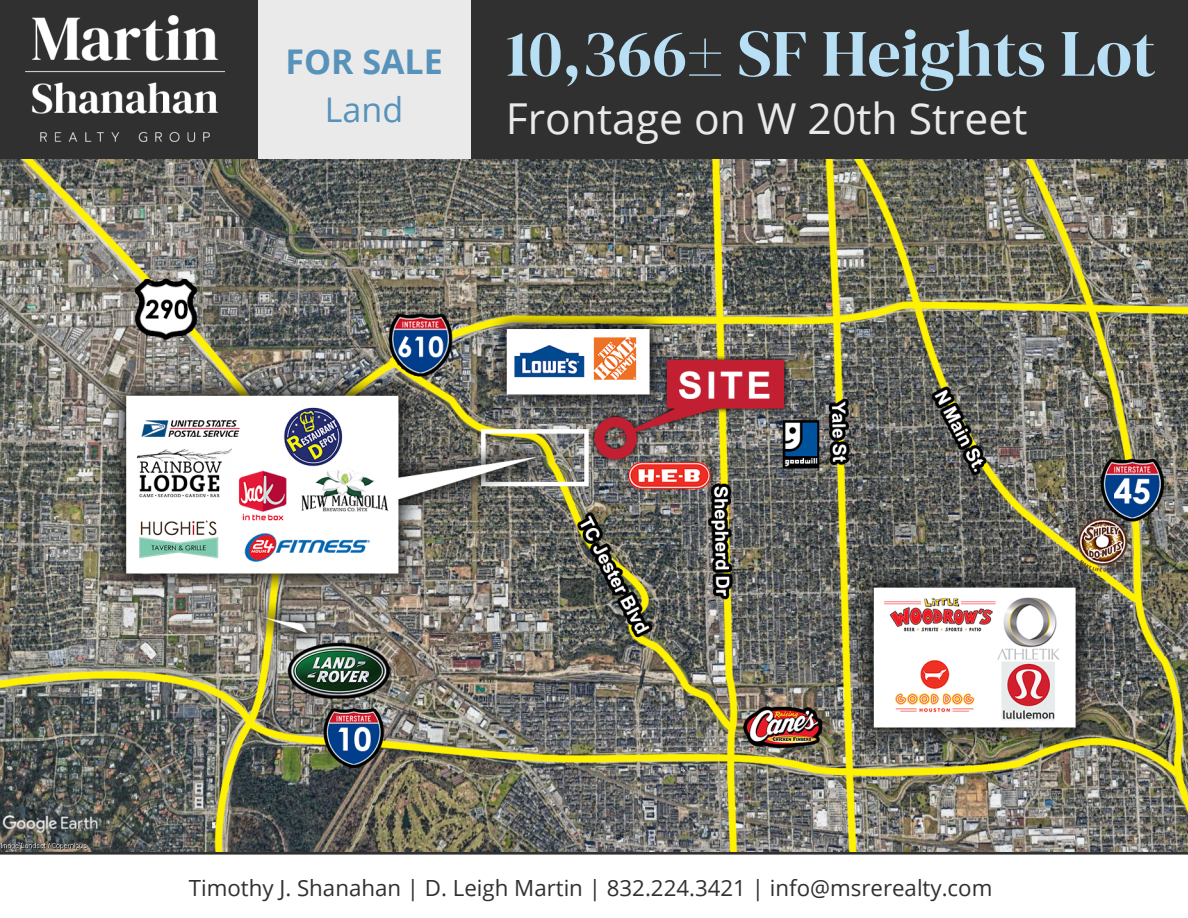
<style>
.page{position:relative;width:1188px;height:918px;background:#fff}
.page>*{position:absolute;margin:0;border:0;box-sizing:border-box;transform-origin:0 0}
.t1{font:66.15px "DM Serif Display";color:#b8dff4}
.t2{font:42.6px "Open Sans";color:#eaeaea}
.t3{font:700 34.05px "Open Sans";color:#5692ba}
.t4{font:34.05px "Open Sans";color:#5692ba}
.t5{font:22.2px "Open Sans";color:#303030}
</style>
<div class="page">
<div style="left:0;top:0;width:1188px;height:160px;background:#303030"></div>
<img style="left:25px;top:15px;width:199px;height:126px">
<div style="left:258px;top:0;width:213px;height:160px;background:#eaeaea"></div>
<svg style="left:0;top:851px;width:1188px;height:4px;background:#555553"></svg>
<img style="left:0;top:160px;width:1188px;height:691px">
<p class="t3" style="left:285px;top:38px;width:159px">FOR SALE</p>
<p class="t4" style="left:325px;top:85px;width:80px">Land</p>
<p class="t1" style="left:506px;top:7px;width:652px">10,366± SF Heights Lot</p>
<p class="t2" style="left:506px;top:88px;width:523px">Frontage on W 20th Street</p>
<p class="t5" style="left:189px;top:872px;width:805px">Timothy J. Shanahan | D. Leigh Martin | 832.224.3421 | info@msrerealty.com</p>
</div>
